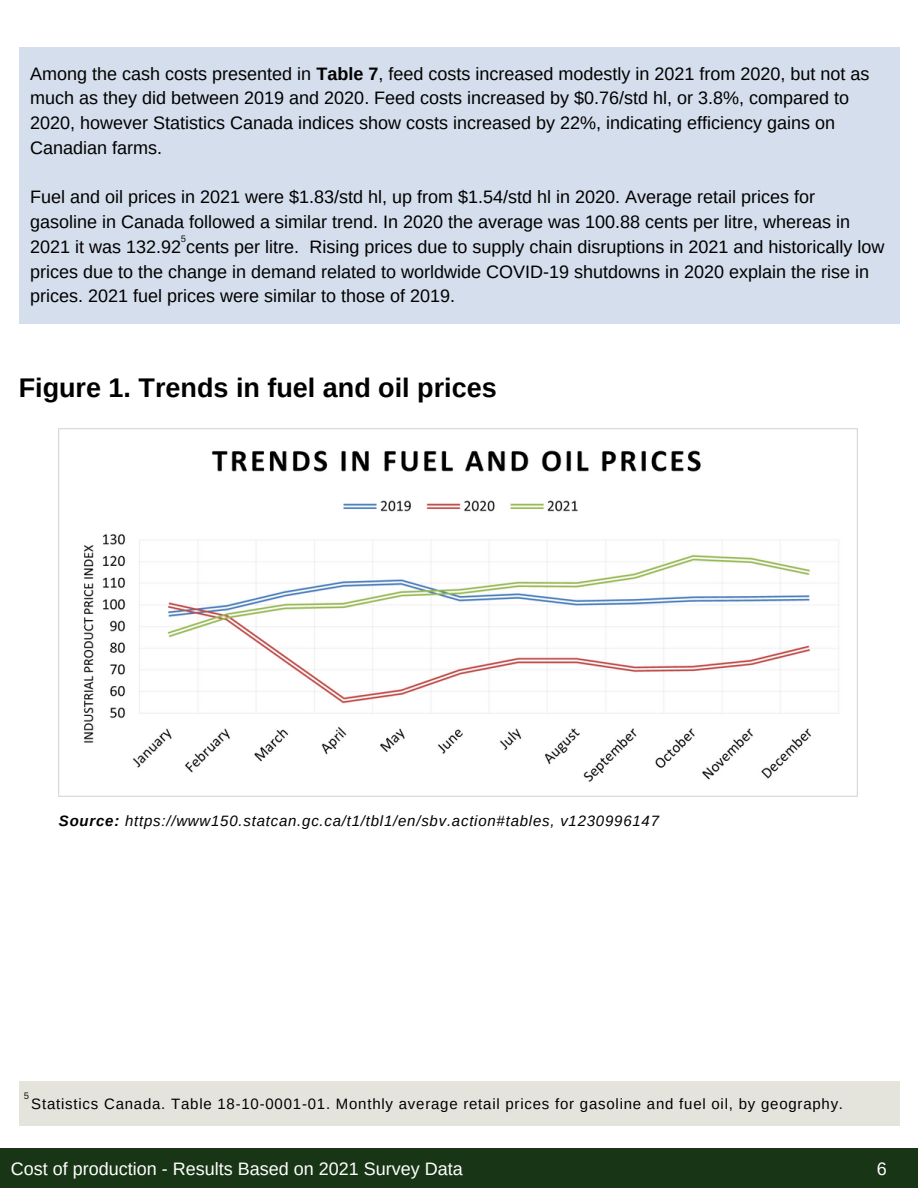
<style>
.page{position:relative;width:918px;height:1188px;background:#fff}
.page>*{position:absolute;margin:0;border:0;box-sizing:border-box;transform-origin:0 0}
.t1{font:700 27px "Arimo";color:#000}
.t2{font:18px/24.8px "Arimo";color:#000}
.t3{font:18px "Arimo";color:#fff}
.t4{font:15px "Arimo";letter-spacing:.05em;color:#000}
.t5{font:italic 15px "Arimo";letter-spacing:.05em;color:#000}
.t6{font:9px "Canva Sans";color:#000}
.s1{font-weight:700}
</style>
<div class="page">
<div style="left:0;top:1148px;width:918px;height:40px;background:#153212"></div>
<div style="left:19px;top:47px;width:881px;height:277px;background:#d5deec"></div>
<div style="left:19px;top:1081px;width:880px;height:45px;background:#e4e4dd"></div>
<img style="left:59px;top:428px;width:799px;height:368px">
<p class="t2" style="left:30px;top:61px;width:841px">Among the cash costs presented in <span class="s1">Table 7</span>, feed costs increased modestly in 2021 from 2020, but not as much as they did between 2019 and 2020. Feed costs increased by $0.76/std hl, or 3.8%, compared to 2020, however Statistics Canada indices show costs increased by 22%, indicating efficiency gains on Canadian farms.</p>
<p class="t2" style="left:30px;top:185px;width:856px">Fuel and oil prices in 2021 were $1.83/std hl, up from $1.54/std hl in 2020. Average retail prices for gasoline in Canada followed a similar trend. In 2020 the average was 100.88 cents per litre, whereas in 2021 it was 132.92 cents per litre. Rising prices due to supply chain disruptions in 2021 and historically low prices due to the change in demand related to worldwide COVID-19 shutdowns in 2020 explain the rise in prices. 2021 fuel prices were similar to those of 2019.</p>
<p class="t6" style="left:181px;top:232px;width:7px">5</p>
<h1 class="t1" style="left:19px;top:373px;width:479px">Figure 1. Trends in fuel and oil prices</h1>
<p class="t5" style="left:59px;top:812px;width:602px"><span class="s1">Source:</span> https://www150.statcan.gc.ca/t1/tbl1/en/sbv.action#tables, v1230996147</p>
<p class="t6" style="left:24px;top:1089px;width:7px">5</p>
<p class="t4" style="left:31px;top:1095px;width:813px">Statistics Canada. Table 18-10-0001-01. Monthly average retail prices for gasoline and fuel oil, by geography.</p>
<p class="t3" style="left:11px;top:1159px;width:453px">Cost of production - Results Based on 2021 Survey Data</p>
<p class="t3" style="left:877px;top:1159px;width:12px">6</p>
</div>
